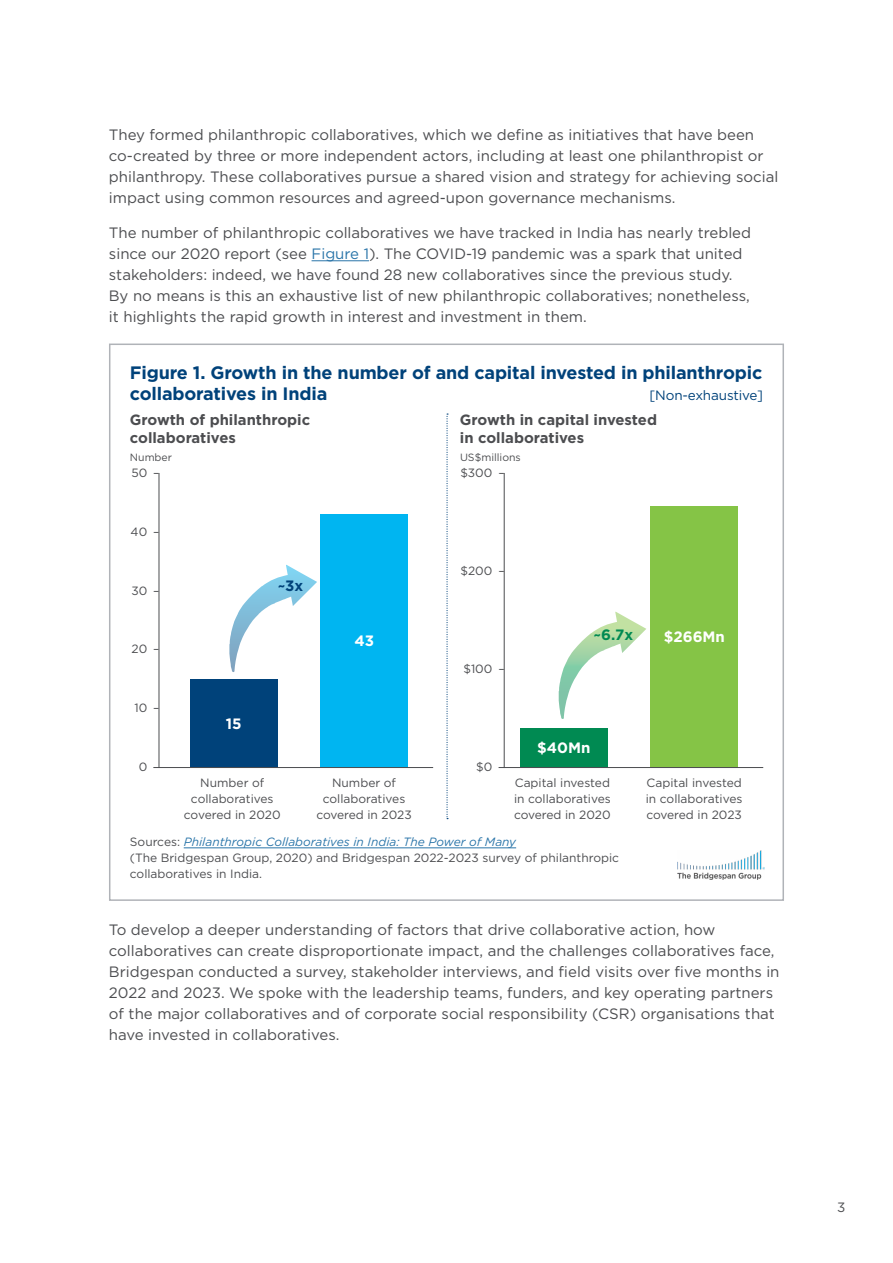
<style>
.page{position:relative;width:893px;height:1263px;background:#fff}
.page>*{position:absolute;margin:0;border:0;box-sizing:border-box;transform-origin:0 0}
.t1{font:700 18px/21.6px "Gotham";letter-spacing:-.01em;color:#00427a}
.t2{font:15px/21px "Gotham";color:#4c4d50}
.t3{font:700 15px "Gotham";color:#fff}
.t4{font:700 15px "Gotham";color:#008a52}
.t5{font:700 15px "Gotham";color:#00427a}
.t6{font:700 14.85px/17.5px "Gotham";color:#4c4d50}
.t7{font:13.5px "Gotham";letter-spacing:-.01em;color:#00427a}
.t8{font:13.5px "Gotham";color:#4c4d50}
.t9{font:12px/15.9px "Gotham";color:#4c4d50;text-align:center}
.t10{font:10.5px "Gotham";color:#4c4d50}
.s1{color:#2a75a9}
.s2{font-style:italic;color:#2a75a9}
</style>
<div class="page">
<hr style="left:312px;top:260px;width:57px;height:1px;background:#2a75a9">
<hr style="left:184px;top:847px;width:332px;height:1px;background:#2a75a9">
<hr style="left:159px;top:473px;width:1px;height:294px;background:#4c4d50">
<hr style="left:504px;top:473px;width:1px;height:294px;background:#4c4d50">
<div style="left:190px;top:679px;width:88px;height:88px;background:#00427a"></div>
<div style="left:520px;top:728px;width:88px;height:40px;background:#008a52"></div>
<div style="left:320px;top:514px;width:88px;height:253px;background:#00b5f1"></div>
<div style="left:650px;top:506px;width:88px;height:261px;background:#85c446"></div>
<hr style="left:154px;top:767px;width:279px;height:1px;background:#4c4d50">
<svg style="left:229px;top:565px;width:88px;height:107px"></svg>
<svg style="left:559px;top:612px;width:87px;height:107px"></svg>
<svg style="left:446px;top:413px;width:2px;height:406px"></svg>
<hr style="left:499px;top:767px;width:264px;height:1px;background:#4c4d50">
<img style="left:677px;top:850px;width:88px;height:29px">
<p class="t2" style="left:109px;top:124px;width:671px">They formed philanthropic collaboratives, which we define as initiatives that have been co-created by three or more independent actors, including at least one philanthropist or philanthropy. These collaboratives pursue a shared vision and strategy for achieving social impact using common resources and agreed-upon governance mechanisms.</p>
<p class="t2" style="left:109px;top:222px;width:644px">The number of philanthropic collaboratives we have tracked in India has nearly trebled since our 2020 report (see <span class="s1">Figure 1</span>). The COVID-19 pandemic was a spark that united stakeholders: indeed, we have found 28 new collaboratives since the previous study.<br>By no means is this an exhaustive list of new philanthropic collaboratives; nonetheless, it highlights the rapid growth in interest and investment in them.</p>
<p class="t1" style="left:130px;top:362px;width:634px">Figure 1. Growth in the number of and capital invested in philanthropic collaboratives in India</p>
<p class="t7" style="left:649px;top:387px;width:115px">[Non-exhaustive]</p>
<p class="t6" style="left:130px;top:411px;width:182px">Growth of philanthropic collaboratives</p>
<p class="t6" style="left:460px;top:411px;width:199px">Growth in capital invested in collaboratives</p>
<p class="t10" style="left:130px;top:450px;width:44px">Number</p>
<p class="t10" style="left:460px;top:450px;width:62px">US$millions</p>
<p class="t9" style="left:131px;top:465px;width:30px">50 –</p>
<p class="t9" style="left:131px;top:523px;width:30px">40 –</p>
<p class="t9" style="left:131px;top:582px;width:30px">30 –</p>
<p class="t9" style="left:131px;top:641px;width:30px">20 –</p>
<p class="t9" style="left:134px;top:700px;width:27px">10 –</p>
<p class="t9" style="left:139px;top:758px;width:10px">0</p>
<p class="t9" style="left:460px;top:465px;width:46px">$300 –</p>
<p class="t5" style="left:278px;top:575px;width:27px">~3x</p>
<p class="t3" style="left:226px;top:713px;width:17px">15</p>
<p class="t9" style="left:460px;top:563px;width:46px">$200 –</p>
<p class="t4" style="left:594px;top:624px;width:41px">~6.7x</p>
<p class="t3" style="left:354px;top:631px;width:21px">43</p>
<p class="t3" style="left:664px;top:627px;width:63px">$266Mn</p>
<p class="t9" style="left:463px;top:661px;width:43px">$100 –</p>
<p class="t9" style="left:476px;top:758px;width:18px">$0</p>
<p class="t3" style="left:537px;top:738px;width:55px">$40Mn</p>
<p class="t9" style="left:184px;top:775px;width:98px">Number of collaboratives covered in 2020</p>
<p class="t9" style="left:514px;top:775px;width:98px;text-align:justify">Capital invested in collaboratives covered in 2020</p>
<p class="t9" style="left:316px;top:775px;width:97px">Number of collaboratives covered in 2023</p>
<p class="t9" style="left:646px;top:775px;width:98px;text-align:justify">Capital invested in collaboratives covered in 2023</p>
<p class="t9" style="left:130px;top:834px;width:491px;text-align:left">Sources: <span class="s2">Philanthropic Collaboratives in India: The Power of Many<br></span>(The Bridgespan Group, 2020) and Bridgespan 2022-2023 survey of philanthropic collaboratives in India.</p>
<p class="t2" style="left:109px;top:918px;width:672px">To develop a deeper understanding of factors that drive collaborative action, how collaboratives can create disproportionate impact, and the challenges collaboratives face, Bridgespan conducted a survey, stakeholder interviews, and field visits over five months in 2022 and 2023. We spoke with the leadership teams, funders, and key operating partners of the major collaboratives and of corporate social responsibility (CSR) organisations that have invested in collaboratives.</p>
<p class="t8" style="left:837px;top:1199px;width:10px">3</p>
</div>
